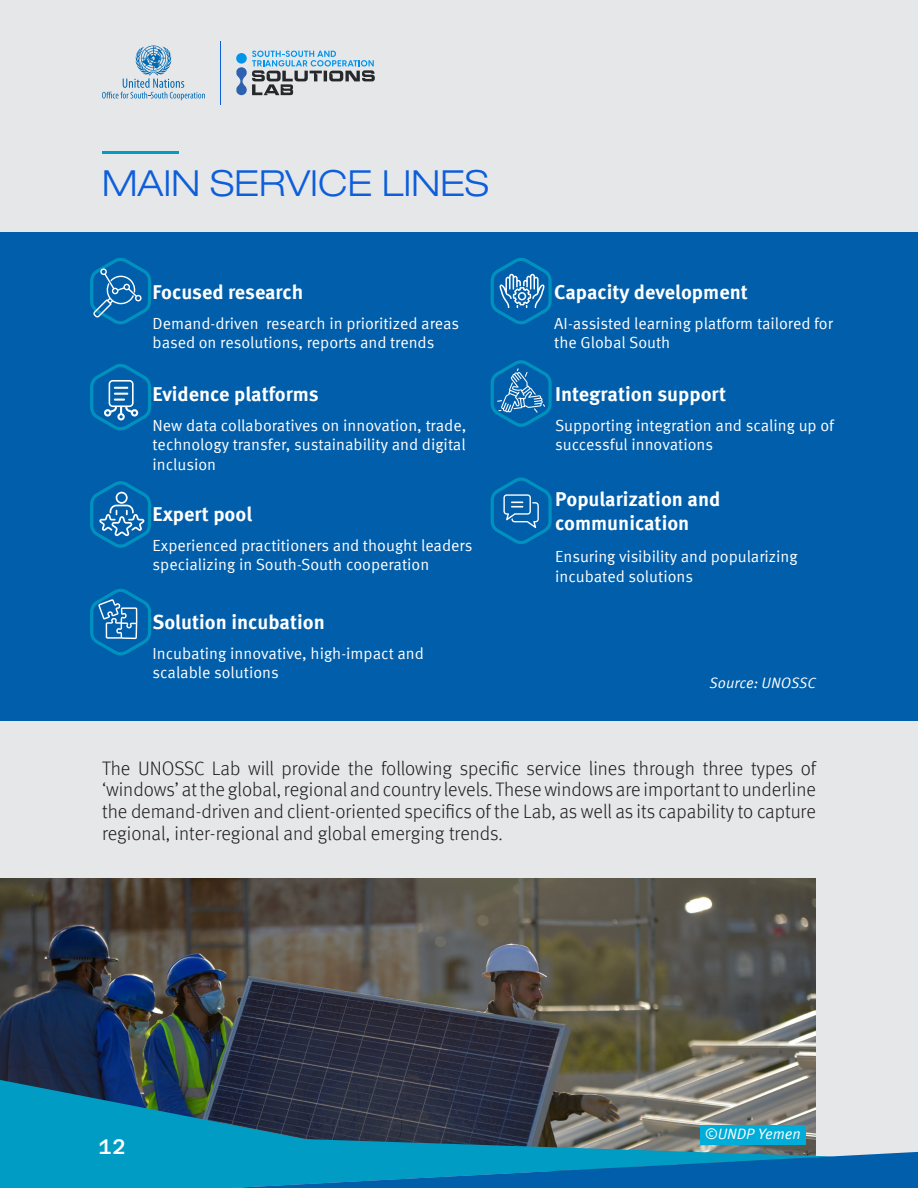
<style>
.page{position:relative;width:918px;height:1188px;background:#e6e7e9}
.page>*{position:absolute;margin:0;border:0;box-sizing:border-box;transform-origin:0 0}
.t1{font:300 expanded 36px "Helvetica Neue LT Std";color:#0d5edb}
.t2{font:500 21px "Azeret Mono";color:#fff}
.t3{font:700 20.1px/24.2px "Meta Pro";color:#fff}
.BODY{font:300 19.5px/21.6px "Meta Pro";color:#231f20;text-align:justify}
.t4{font:16.05px/19.4px "Meta Pro";color:#fff}
.SOURCE{font:italic 15px "Meta Pro";letter-spacing:-.005em;color:#fff}
.PHOTO{font:italic 15px "Meta Pro";color:#fff}
</style>
<div class="page">
<svg style="left:236px;top:51px;width:139px;height:44px"></svg>
<div style="left:236px;top:53px;width:11px;height:11px;background:#0094ed;border-radius:50%"></div>
<hr style="left:220px;top:41px;width:1px;height:64px;background:#0d5edb">
<svg style="left:102px;top:45px;width:103px;height:55px"></svg>
<div style="left:0;top:232px;width:918px;height:489px;background:#005eab"></div>
<svg style="left:90px;top:258px;width:61px;height:67px"></svg>
<svg style="left:90px;top:364px;width:61px;height:67px"></svg>
<svg style="left:90px;top:481px;width:61px;height:67px"></svg>
<svg style="left:90px;top:589px;width:61px;height:67px"></svg>
<svg style="left:490px;top:258px;width:62px;height:67px"></svg>
<svg style="left:490px;top:360px;width:62px;height:67px"></svg>
<svg style="left:490px;top:477px;width:62px;height:67px"></svg>
<img style="left:0;top:879px;width:816px;height:201px">
<hr style="left:102px;top:151px;width:77px;height:3px;background:#009cc4">
<svg style="left:0;top:1080px;width:816px;height:108px;background:#2e6f85"></svg>
<svg style="left:230px;top:1152px;width:688px;height:36px;background:#037db6"></svg>
<p class="t1" style="left:102px;top:161px;width:388px">MAIN SERVICE LINES</p>
<p class="t3" style="left:153px;top:279px;width:152px">Focused research</p>
<p class="t4" style="left:153px;top:313px;width:308px">Demand-driven research in prioritized areas based on resolutions, reports and trends</p>
<p class="t3" style="left:153px;top:381px;width:168px">Evidence platforms</p>
<p class="t4" style="left:153px;top:415px;width:315px;text-align:justify">New data collaboratives on innovation, trade, technology transfer, sustainability and digital inclusion</p>
<p class="t3" style="left:153px;top:501px;width:101px">Expert pool</p>
<p class="t4" style="left:153px;top:535px;width:321px">Experienced practitioners and thought leaders specializing in South-South cooperation</p>
<p class="t3" style="left:153px;top:608px;width:174px">Solution incubation</p>
<p class="t4" style="left:153px;top:642px;width:273px">Incubating innovative, high-impact and scalable solutions</p>
<p class="t3" style="left:554px;top:279px;width:195px">Capacity development</p>
<p class="t4" style="left:554px;top:313px;width:280px">AI-assisted learning platform tailored for the Global South</p>
<p class="t3" style="left:555px;top:381px;width:173px">Integration support</p>
<p class="t4" style="left:555px;top:415px;width:280px">Supporting integration and scaling up of successful innovations</p>
<p class="t3" style="left:555px;top:486px;width:167px">Popularization and communication</p>
<p class="t4" style="left:555px;top:546px;width:244px">Ensuring visibility and popularizing incubated solutions</p>
<p class="SOURCE" style="left:710px;top:672px;width:108px">Source: UNOSSC</p>
<p class="BODY" style="left:102px;top:756px;width:716px">The UNOSSC Lab will provide the following specific service lines through three types of ‘windows’ at the global, regional and country levels. These windows are important to underline the demand-driven and client-oriented specifics of the Lab, as well as its capability to capture regional, inter-regional and global emerging trends.</p>
<p class="t2" style="left:99px;top:1131px;width:29px">12</p>
<p class="PHOTO" style="left:704px;top:1123px;width:98px">©UNDP Yemen</p>
</div>
